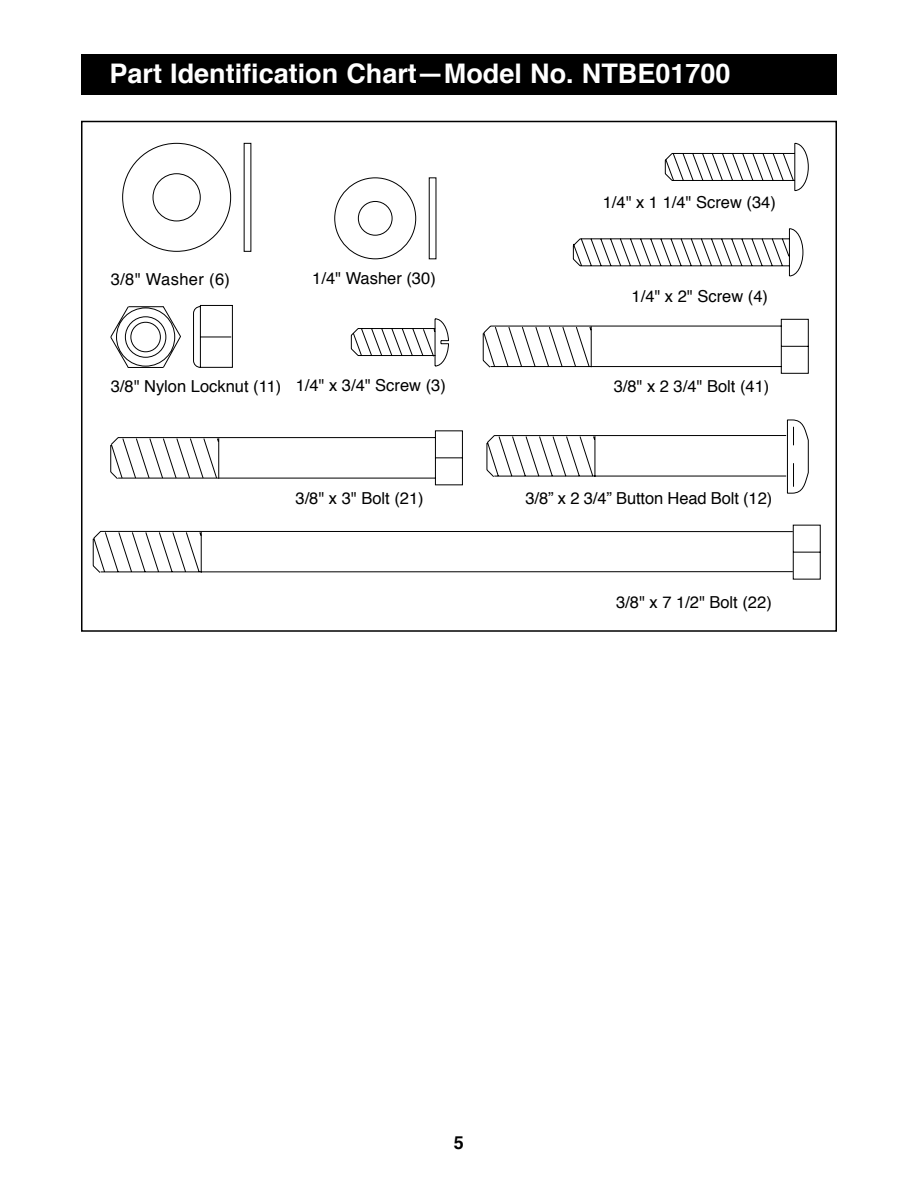
<style>
.page{position:relative;width:918px;height:1188px;background:#fff}
.page>*{position:absolute;margin:0;border:0;box-sizing:border-box;transform-origin:0 0}
.t1{font:700 27px "Helvetica";color:#fff}
.t2{font:700 18px "Helvetica";color:#000}
.t3{font:16.5px "Helvetica";color:#000}
</style>
<div class="page">
<div style="left:81px;top:54px;width:756px;height:40px;background:#000"></div>
<svg style="left:126px;top:143px;width:126px;height:34px"></svg>
<svg style="left:120px;top:177px;width:317px;height:142px"></svg>
<svg style="left:664px;top:143px;width:145px;height:48px"></svg>
<svg style="left:92px;top:524px;width:729px;height:56px"></svg>
<svg style="left:110px;top:319px;width:699px;height:161px"></svg>
<svg style="left:350px;top:318px;width:99px;height:49px"></svg>
<svg style="left:572px;top:228px;width:232px;height:49px"></svg>
<h1 class="t1" style="left:110px;top:62px;width:622px">Part Identification Chart—Model No. NTBE01700</h1>
<p class="t3" style="left:111px;top:272px;width:121px">3/8" Washer (6)</p>
<p class="t3" style="left:312px;top:271px;width:125px">1/4" Washer (30)</p>
<p class="t3" style="left:111px;top:379px;width:172px">3/8" Nylon Locknut (11)</p>
<p class="t3" style="left:296px;top:378px;width:152px">1/4" x 3/4" Screw (3)</p>
<p class="t3" style="left:603px;top:195px;width:175px">1/4" x 1 1/4" Screw (34)</p>
<p class="t3" style="left:632px;top:290px;width:138px">1/4" x 2" Screw (4)</p>
<p class="t3" style="left:614px;top:379px;width:157px">3/8" x 2 3/4" Bolt (41)</p>
<p class="t3" style="left:296px;top:491px;width:130px">3/8" x 3" Bolt (21)</p>
<p class="t3" style="left:526px;top:491px;width:248px">3/8” x 2 3/4” Button Head Bolt (12)</p>
<p class="t3" style="left:616px;top:596px;width:157px">3/8" x 7 1/2" Bolt (22)</p>
<p class="t2" style="left:454px;top:1135px;width:12px">5</p>
</div>
